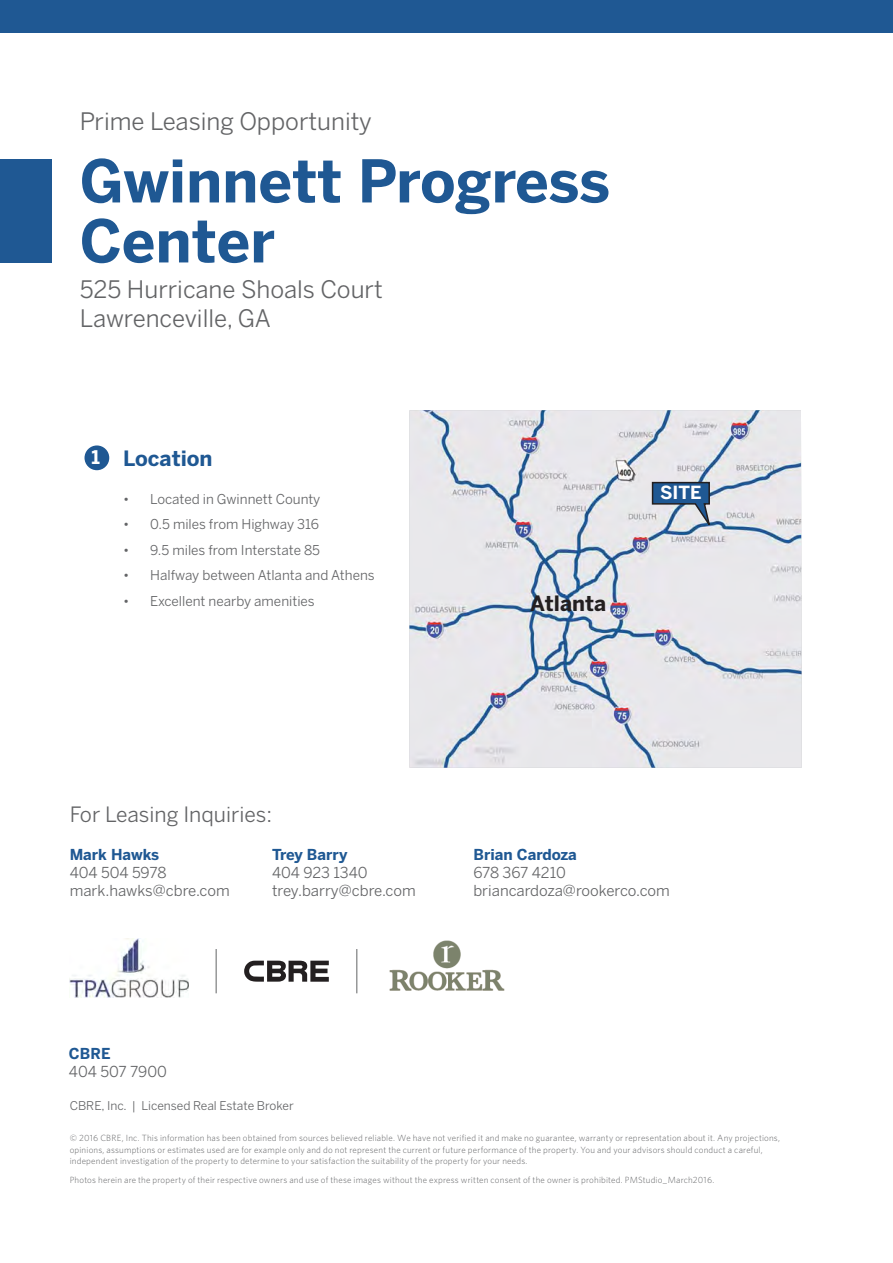
<style>
.page{position:relative;width:893px;height:1263px;background:#fff}
.page>*{position:absolute;margin:0;border:0;box-sizing:border-box;transform-origin:0 0}
.t1{font:700 58.5px/60px "Benton Sans";color:#1f5893}
.t2{font:24px/28.7px "Benton Sans";color:#636466}
.t3{font:21px "Benton Sans";color:#636466}
.t4{font:700 21px "Benton Sans";color:#1f5893}
.t5{font:700 21px "Benton Sans";color:#231f20}
.t6{font:700 18.6px "Benton Sans";color:#fff}
.t7{font:700 18px "Benton Sans";color:#fff}
.t8{font:15px/18px "Benton Sans";color:#636466}
.t9{font:700 15px "Benton Sans";color:#1f5893}
.t10{font:13.5px "Benton Sans";color:#636466}
.t11{font:12px "Benton Sans";color:#636466}
.t12{font:300 9px/12px "Whitney";letter-spacing:.02em;color:#636466}
</style>
<div class="page">
<div style="left:0;top:0;width:893px;height:33px;background:#1f5893"></div>
<img style="left:70px;top:938px;width:119px;height:60px">
<hr style="left:216px;top:949px;width:1px;height:44px;background:#636466">
<svg style="left:244px;top:961px;width:85px;height:21px"></svg>
<hr style="left:356px;top:949px;width:1px;height:44px;background:#636466">
<img style="left:389px;top:940px;width:116px;height:51px">
<div style="left:0;top:159px;width:51px;height:103px;background:#1f5893"></div>
<div style="left:85px;top:445px;width:24px;height:25px;background:#1f5893;border-radius:50%"></div>
<img style="left:409px;top:410px;width:393px;height:358px">
<svg style="left:651px;top:481px;width:61px;height:51px;background:#7c94b0"></svg>
<h2 class="t2" style="left:80px;top:108px;width:294px">Prime Leasing Opportunity</h2>
<h1 class="t1" style="left:80px;top:155px;width:532px">Gwinnett Progress<br>Center</h1>
<h2 class="t2" style="left:80px;top:276px;width:305px">525 Hurricane Shoals Court<br>Lawrenceville, GA</h2>
<h3 class="t6" style="left:92px;top:449px;width:10px">1</h3>
<h3 class="t4" style="left:123px;top:449px;width:91px">Location</h3>
<h3 class="t10" style="left:123px;top:493px;width:199px">• Located in Gwinnett County</h3>
<h3 class="t10" style="left:123px;top:519px;width:197px">• 0.5 miles from Highway 316</h3>
<h3 class="t10" style="left:123px;top:544px;width:198px">• 9.5 miles from Interstate 85</h3>
<h3 class="t10" style="left:123px;top:570px;width:253px">• Halfway between Atlanta and Athens</h3>
<h3 class="t10" style="left:123px;top:595px;width:193px">• Excellent nearby amenities</h3>
<h3 class="t5" style="left:530px;top:595px;width:77px">Atlanta</h3>
<h3 class="t7" style="left:660px;top:485px;width:43px">SITE</h3>
<h3 class="t3" style="left:70px;top:806px;width:204px">For Leasing Inquiries:</h3>
<h3 class="t9" style="left:70px;top:848px;width:91px">Mark Hawks</h3>
<h3 class="t8" style="left:70px;top:865px;width:162px">404 504 5978 mark.hawks@cbre.com</h3>
<h3 class="t9" style="left:272px;top:848px;width:77px">Trey Barry</h3>
<h3 class="t8" style="left:272px;top:865px;width:145px">404 923 1340 trey.barry@cbre.com</h3>
<h3 class="t9" style="left:69px;top:1047px;width:43px">CBRE</h3>
<h3 class="t8" style="left:69px;top:1064px;width:99px">404 507 7900</h3>
<h3 class="t9" style="left:473px;top:848px;width:105px">Brian Cardoza</h3>
<h3 class="t8" style="left:473px;top:865px;width:198px">678 367 4210 briancardoza@rookerco.com</h3>
<h3 class="t11" style="left:70px;top:1101px;width:226px">CBRE, Inc. | Licensed Real Estate Broker</h3>
<p class="t12" style="left:70px;top:1132px;width:712px">© 2016 CBRE, Inc. This information has been obtained from sources believed reliable. We have not verified it and make no guarantee, warranty or representation about it. Any projections, opinions, assumptions or estimates used are for example only and do not represent the current or future performance of the property. You and your advisors should conduct a careful, independent investigation of the property to determine to your satisfaction the suitability of the property for your needs.</p>
<p class="t12" style="left:70px;top:1175px;width:646px">Photos herein are the property of their respective owners and use of these images without the express written consent of the owner is prohibited. PMStudio_March2016.</p>
</div>
